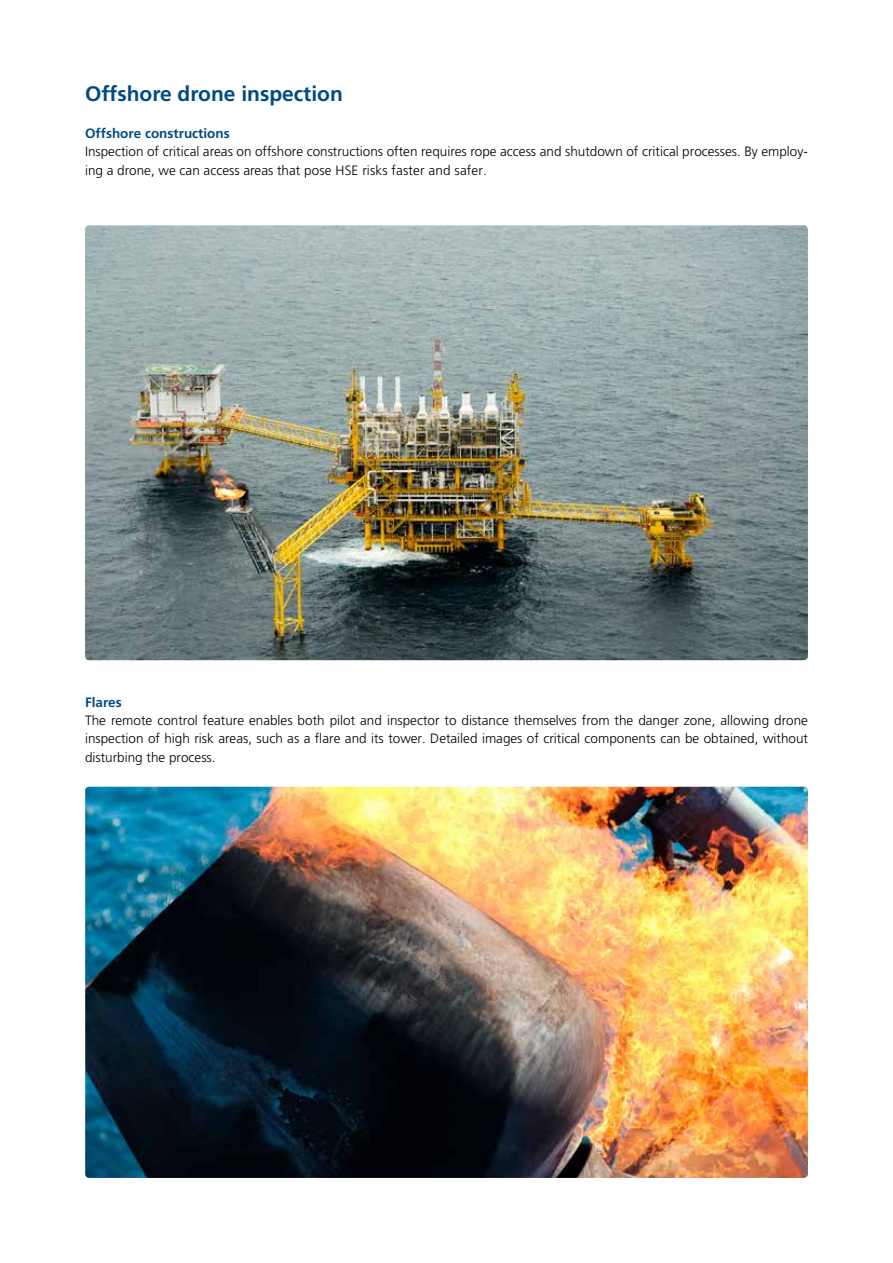
<style>
.page{position:relative;width:893px;height:1263px;background:#fff}
.page>*{position:absolute;margin:0;border:0;box-sizing:border-box;transform-origin:0 0}
.t1{font:700 21px "Frutiger LT Std";color:#004b85}
.t2{font:300 13.5px/19.5px "Frutiger LT Std";color:#000}
.t3{font:700 13.5px "Frutiger LT Std";color:#004b85}
</style>
<div class="page">
<img style="left:85px;top:787px;width:723px;height:391px">
<img style="left:85px;top:225px;width:723px;height:435px">
<h1 class="t1" style="left:85px;top:81px;width:259px">Offshore drone inspection</h1>
<p class="t3" style="left:85px;top:125px;width:146px">Offshore constructions</p>
<p class="t2" style="left:85px;top:141px;width:724px">Inspection of critical areas on offshore constructions often requires rope access and shutdown of critical processes. By employ&shy;ing a drone, we can access areas that pose HSE risks faster and safer.</p>
<p class="t3" style="left:85px;top:694px;width:38px">Flares</p>
<p class="t2" style="left:85px;top:711px;width:724px;line-height:18px">The remote control feature enables both pilot and inspector to distance themselves from the danger zone, allowing drone inspection of high risk areas, such as a flare and its tower. Detailed images of critical components can be obtained, without</p>
<p class="t2" style="left:85px;top:748px;width:132px">disturbing the process.</p>
</div>
